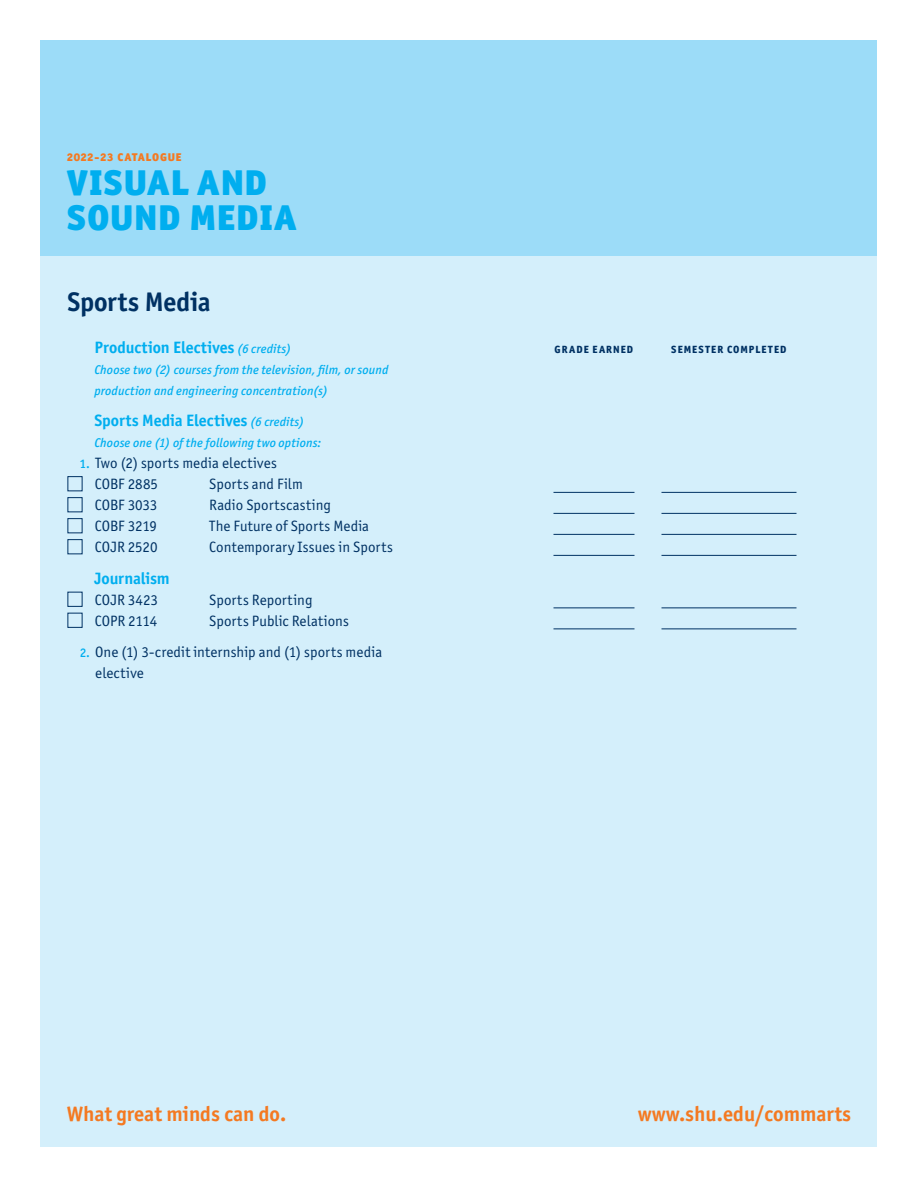
<style>
.page{position:relative;width:918px;height:1188px;background:#fff}
.page>*{position:absolute;margin:0;border:0;box-sizing:border-box;transform-origin:0 0}
.t1{font:900 36px "Officina Sans ITC Std";letter-spacing:.025em;color:#00aeef}
.t2{font:700 27px "Officina Sans ITC Std";letter-spacing:-.005em;color:#003163}
.t3{font:700 21px "Officina Sans ITC Std";color:#f47921}
.t4{font:700 16.5px "Officina Sans ITC Std";color:#00aeef}
.t5{font:15px/21px "Officina Sans ITC Std";letter-spacing:.005em;color:#003163}
.t6{font:italic 500 12.75px/21px "Officina Sans ITC Std";letter-spacing:.01em;color:#00aeef}
.t7{font:900 11.25px "Officina Sans ITC Std";letter-spacing:.055em;color:#f47921}
.t8{font:800 10.5px "Officina Sans ITC Std";letter-spacing:.095em;color:#003163}
.s1{font-weight:500;font-style:italic;font-size:12.75px}
.s2{font-weight:500;font-size:12.75px;color:#00aeef}
</style>
<div class="page">
<div style="left:40px;top:40px;width:838px;height:1108px;background:#d4effb"></div>
<div style="left:68px;top:476px;width:14px;height:15px;border:1px solid #003163"></div>
<hr style="left:554px;top:492px;width:80px;height:1px;background:#003163">
<hr style="left:662px;top:492px;width:134px;height:1px;background:#003163">
<div style="left:68px;top:497px;width:14px;height:15px;border:1px solid #003163"></div>
<hr style="left:554px;top:513px;width:80px;height:1px;background:#003163">
<hr style="left:662px;top:513px;width:134px;height:1px;background:#003163">
<div style="left:68px;top:518px;width:14px;height:15px;border:1px solid #003163"></div>
<hr style="left:554px;top:534px;width:80px;height:1px;background:#003163">
<hr style="left:662px;top:534px;width:134px;height:1px;background:#003163">
<div style="left:68px;top:539px;width:14px;height:15px;border:1px solid #003163"></div>
<hr style="left:554px;top:555px;width:80px;height:1px;background:#003163">
<hr style="left:662px;top:555px;width:134px;height:1px;background:#003163">
<div style="left:68px;top:592px;width:14px;height:15px;border:1px solid #003163"></div>
<hr style="left:554px;top:608px;width:80px;height:1px;background:#003163">
<hr style="left:662px;top:608px;width:134px;height:1px;background:#003163">
<div style="left:68px;top:613px;width:14px;height:15px;border:1px solid #003163"></div>
<hr style="left:554px;top:628px;width:80px;height:1px;background:#003163">
<hr style="left:662px;top:628px;width:134px;height:1px;background:#003163">
<div style="left:40px;top:40px;width:838px;height:216px;background:#9cdcf8"></div>
<p class="t7" style="left:67px;top:149px;width:116px">2022-23 CATALOGUE</p>
<p class="t1" style="left:67px;top:159px;width:202px">VISUAL AND</p>
<p class="t1" style="left:67px;top:194px;width:232px">SOUND MEDIA</p>
<p class="t2" style="left:68px;top:285px;width:145px">Sports Media</p>
<p class="t4" style="left:94px;top:337px;width:198px">Production Electives <span class="s1">(6 credits)</span></p>
<p class="t6" style="left:94px;top:359px;width:295px">Choose two (2) courses from the television, film, or sound production and engineering concentration(s)</p>
<p class="t4" style="left:94px;top:410px;width:211px">Sports Media Electives <span class="s1">(6 credits)</span></p>
<p class="t6" style="left:94px;top:432px;width:228px">Choose one (1) of the following two options:</p>
<p class="t5" style="left:80px;top:452px;width:198px"><span class="s2">1.</span> Two (2) sports media electives</p>
<p class="t5" style="left:95px;top:473px;width:65px">COBF 2885</p>
<p class="t5" style="left:209px;top:473px;width:95px">Sports and Film</p>
<p class="t5" style="left:95px;top:494px;width:64px">COBF 3033</p>
<p class="t5" style="left:209px;top:494px;width:123px">Radio Sportscasting</p>
<p class="t5" style="left:95px;top:515px;width:64px">COBF 3219</p>
<p class="t5" style="left:209px;top:515px;width:162px">The Future of Sports Media</p>
<p class="t5" style="left:95px;top:536px;width:64px">COJR 2520</p>
<p class="t5" style="left:209px;top:536px;width:185px">Contemporary Issues in Sports</p>
<p class="t4" style="left:94px;top:568px;width:77px">Journalism</p>
<p class="t5" style="left:95px;top:589px;width:65px">COJR 3423</p>
<p class="t5" style="left:209px;top:589px;width:105px">Sports Reporting</p>
<p class="t5" style="left:95px;top:610px;width:64px">COPR 2114</p>
<p class="t5" style="left:209px;top:610px;width:141px">Sports Public Relations</p>
<p class="t5" style="left:95px;top:641px;width:289px;text-indent:-16px"><span class="s2">2.</span> One (1) 3-credit internship and (1) sports media elective</p>
<p class="t8" style="left:555px;top:342px;width:80px">GRADE EARNED</p>
<p class="t8" style="left:671px;top:342px;width:117px">SEMESTER COMPLETED</p>
<h3 class="t3" style="left:67px;top:1100px;width:221px">What great minds can do.</h3>
<h3 class="t3" style="left:638px;top:1100px;width:215px">www.shu.edu/commarts</h3>
</div>
